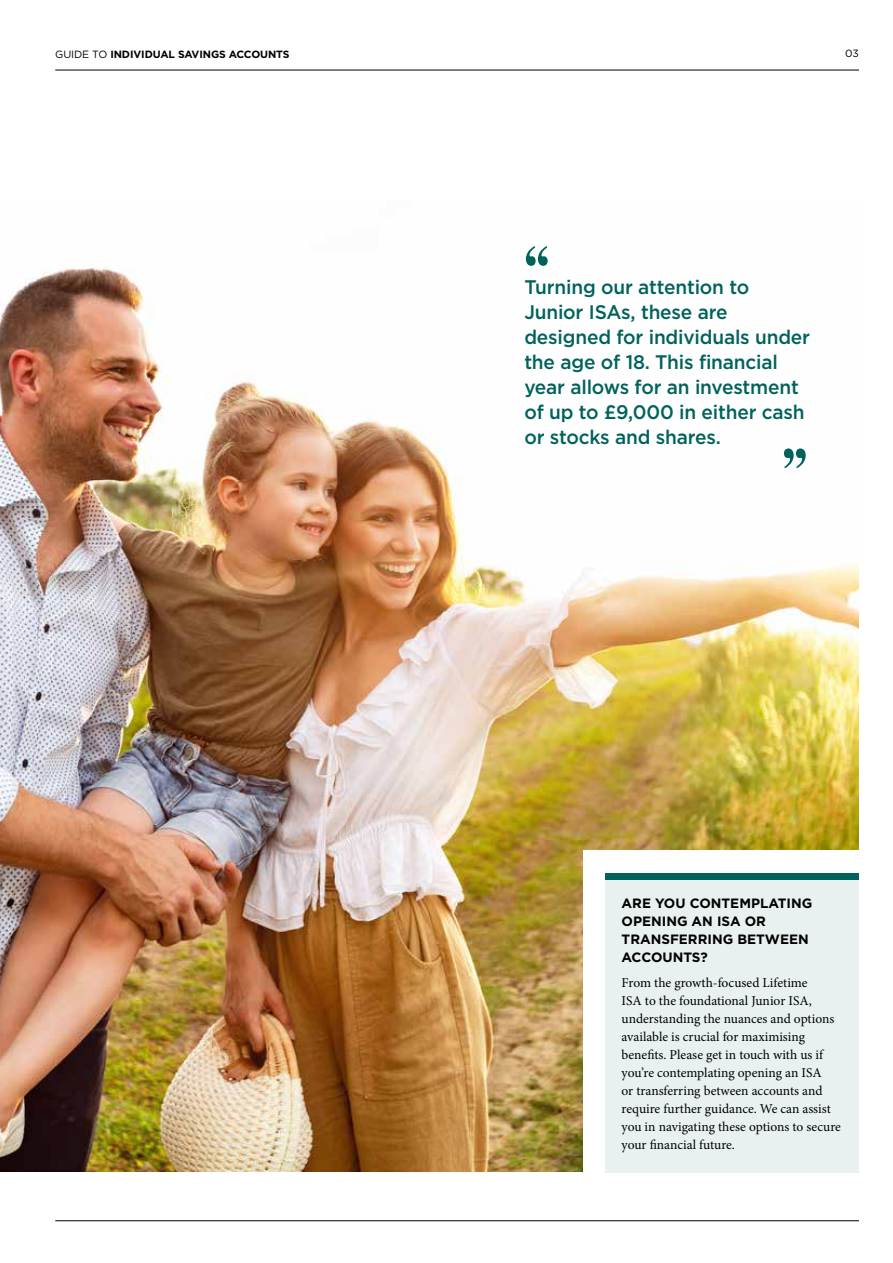
<style>
.page{position:relative;width:893px;height:1263px;background:#fff}
.page>*{position:absolute;margin:0;border:0;box-sizing:border-box;transform-origin:0 0}
.t1{font:500 19.65px/25px "Gotham HTF";letter-spacing:-.01em;color:#00625b}
.t2{font:13.5px/18px "Minion Pro";color:#000}
.t3{font:700 13.5px/18px "Gotham HTF";color:#000}
.t4{font:700 10.5px "Gotham HTF";letter-spacing:-.01em;color:#000}
.t5{font:10.5px "Gotham HTF";color:#000}
.s1{font-weight:400}
</style>
<div class="page">
<hr style="left:55px;top:1220px;width:804px;height:1px;background:#000">
<hr style="left:55px;top:70px;width:804px;height:1px;background:#000">
<img style="left:0;top:257px;width:858px;height:914px">
<div style="left:583px;top:850px;width:308px;height:349px;background:#fff"></div>
<div style="left:605px;top:874px;width:254px;height:298px;background:#e9f1f0"></div>
<div style="left:605px;top:873px;width:254px;height:7px;background:#00625b"></div>
<svg style="left:526px;top:246px;width:22px;height:20px"></svg>
<svg style="left:784px;top:448px;width:22px;height:20px"></svg>
<p class="t4" style="left:55px;top:48px;width:236px"><span class="s1">GUIDE TO</span> INDIVIDUAL SAVINGS ACCOUNTS</p>
<p class="t5" style="left:845px;top:48px;width:15px">03</p>
<h1 class="t1" style="left:524px;top:274px;width:287px">Turning our attention to<br>Junior ISAs, these are designed for individuals under the age of 18. This financial year allows for an investment of up to £9,000 in either cash or stocks and shares.</h1>
<p class="t3" style="left:622px;top:894px;width:192px">ARE YOU CONTEMPLATING<br>OPENING AN ISA OR<br>TRANSFERRING BETWEEN<br>ACCOUNTS?</p>
<p class="t2" style="left:622px;top:974px;width:221px">From the growth-focused Lifetime<br>ISA to the foundational Junior ISA, understanding the nuances and options available is crucial for maximising benefits. Please get in touch with us if you’re contemplating opening an ISA<br>or transferring between accounts and require further guidance. We can assist you in navigating these options to secure your financial future.</p>
</div>
